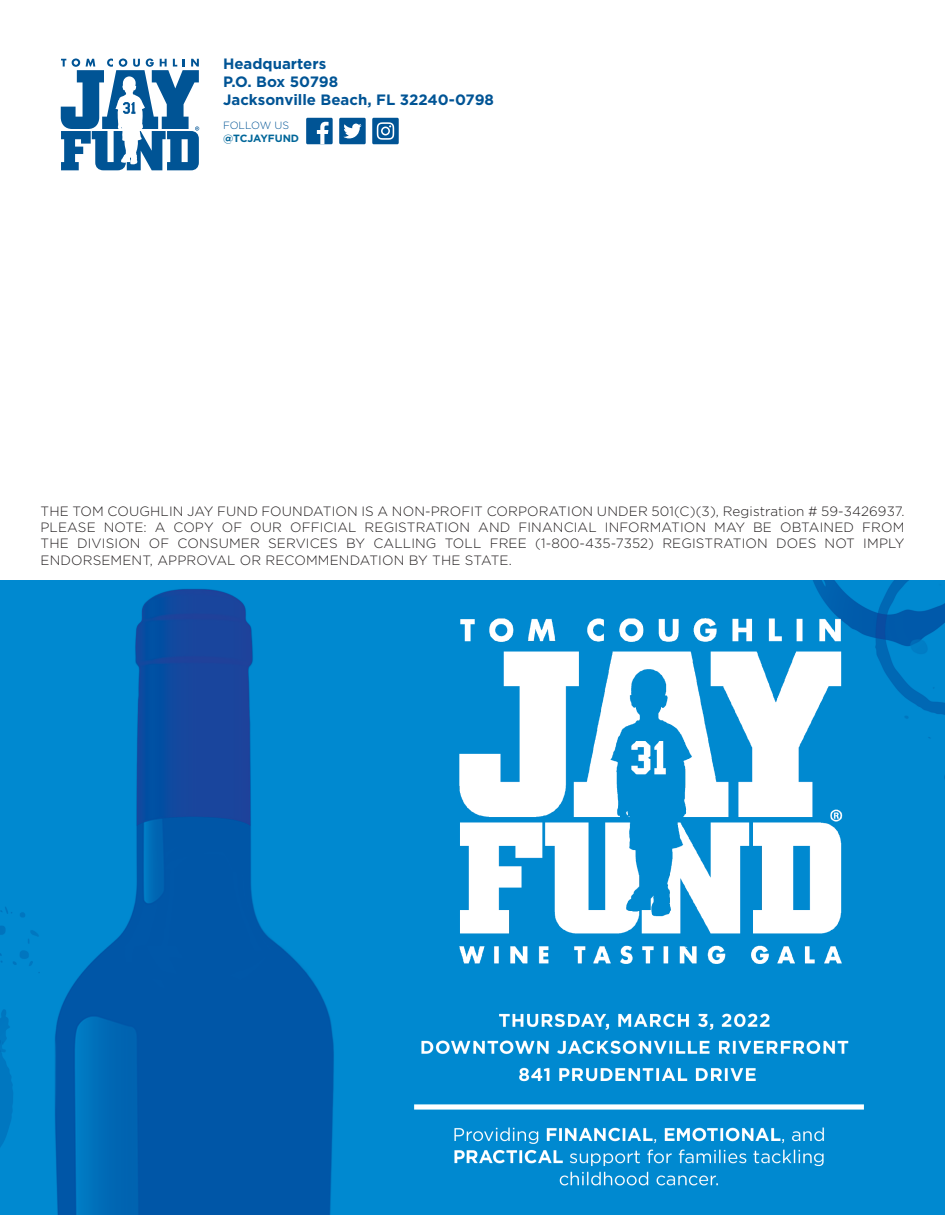
<style>
.page{position:relative;width:945px;height:1215px;background:#fff}
.page>*{position:absolute;margin:0;border:0;box-sizing:border-box;transform-origin:0 0}
.t1{font:700 15px "Gotham";color:#005495}
.t2{font:300 13.5px/16.2px "Gotham";letter-spacing:.01em;color:#231f20;text-align:justify}
.t3{font:700 10.5px "Gotham";color:#069}
.t4{font:300 10.5px "Gotham";letter-spacing:-.01em;color:#005495}
</style>
<div class="page">
<div style="left:306px;top:118px;width:27px;height:26px;background:#005495"></div>
<svg style="left:317px;top:122px;width:12px;height:22px"></svg>
<div style="left:339px;top:118px;width:27px;height:26px;background:#005495"></div>
<svg style="left:343px;top:124px;width:19px;height:14px"></svg>
<div style="left:372px;top:118px;width:27px;height:26px;background:#005495"></div>
<svg style="left:377px;top:122px;width:17px;height:18px"></svg>
<img style="left:0;top:581px;width:945px;height:634px">
<svg style="left:61px;top:59px;width:138px;height:111px"></svg>
<p class="t1" style="left:223px;top:55px;width:105px">Headquarters</p>
<p class="t1" style="left:223px;top:73px;width:117px">P.O. Box 50798</p>
<p class="t1" style="left:223px;top:91px;width:273px">Jacksonville Beach, FL 32240-0798</p>
<p class="t4" style="left:223px;top:119px;width:68px">FOLLOW US</p>
<p class="t3" style="left:223px;top:132px;width:78px">@TCJAYFUND</p>
<p class="t2" style="left:40px;top:503px;width:866px">THE TOM COUGHLIN JAY FUND FOUNDATION IS A NON-PROFIT CORPORATION UNDER 501(C)(3), Registration # 59-3426937.</p>
<p class="t2" style="left:40px;top:519px;width:866px">PLEASE NOTE: A COPY OF OUR OFFICIAL REGISTRATION AND FINANCIAL INFORMATION MAY BE OBTAINED FROM THE DIVISION OF CONSUMER SERVICES BY CALLING TOLL FREE (1-800-435-7352) REGISTRATION DOES NOT IMPLY ENDORSEMENT, APPROVAL OR RECOMMENDATION BY THE STATE.</p>
</div>
